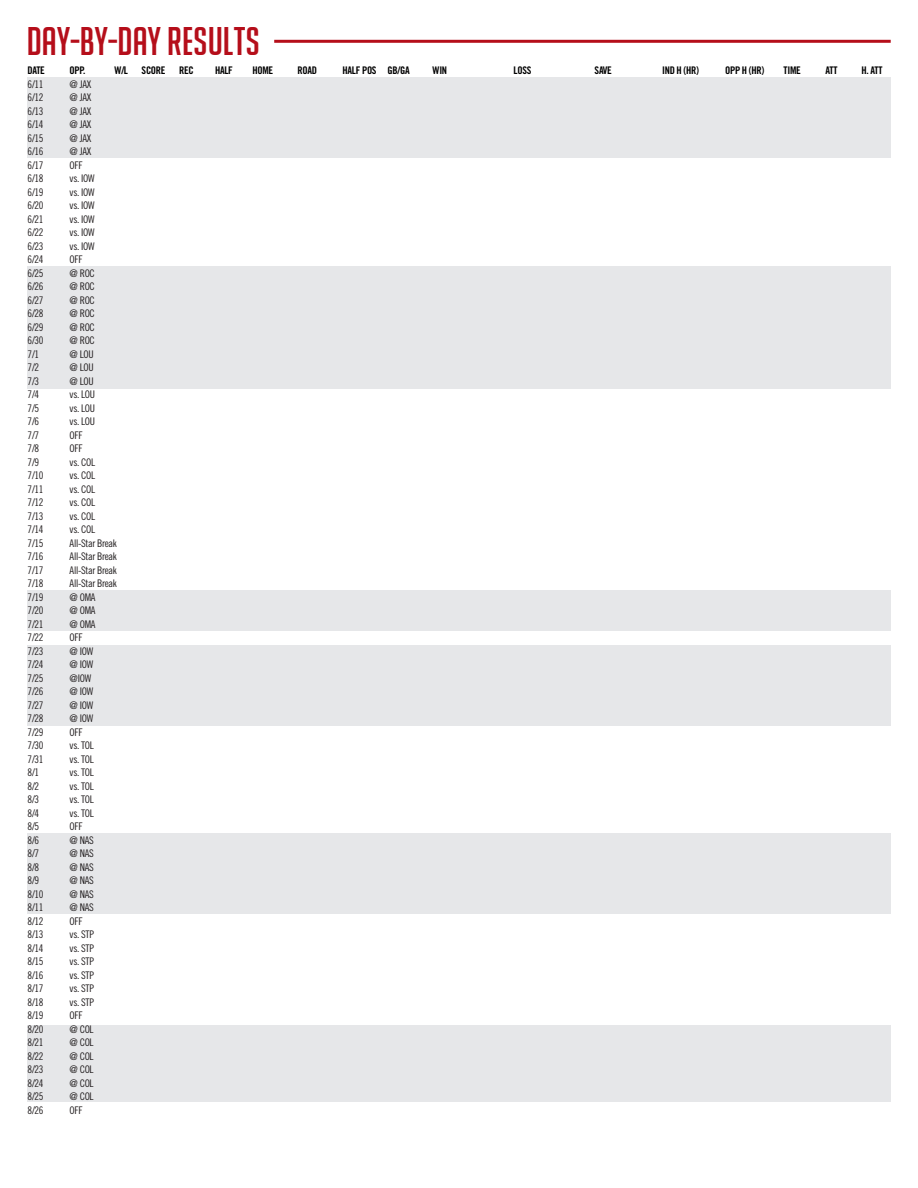
<style>
.page{position:relative;width:918px;height:1188px;background:#fff}
.page>*{position:absolute;margin:0;border:0;box-sizing:border-box;transform-origin:0 0}
.t1{font:39px "Big Noodle Titling";color:#b50e1a}
.t2{font:10.5px "Trade Gothic LT Std Cn 18";letter-spacing:-.03em;color:#231f20}
.t3{font:10.5px "Trade Gothic LT Std Bd Cn 20";letter-spacing:-.03em;color:#000}
</style>
<div class="page">
<div style="left:28px;top:833px;width:863px;height:81px;background:#e6e7e9"></div>
<div style="left:28px;top:646px;width:863px;height:80px;background:#e6e7e9"></div>
<div style="left:28px;top:590px;width:863px;height:41px;background:#e6e7e9"></div>
<div style="left:28px;top:267px;width:863px;height:122px;background:#e6e7e9"></div>
<div style="left:28px;top:1025px;width:863px;height:76px;background:#e6e7e9"></div>
<hr style="left:274px;top:40px;width:617px;height:3px;background:#b50e1a">
<div style="left:28px;top:77px;width:863px;height:81px;background:#e6e7e9"></div>
<p class="t1" style="left:27px;top:20px;width:235px">DAY-BY-DAY RESULTS</p>
<p class="t3" style="left:28px;top:64px;width:19px">DATE</p>
<p class="t3" style="left:70px;top:64px;width:17px">OPP.</p>
<p class="t3" style="left:115px;top:64px;width:15px">W/L</p>
<p class="t3" style="left:142px;top:64px;width:25px">SCORE</p>
<p class="t3" style="left:179px;top:64px;width:16px">REC</p>
<p class="t3" style="left:215px;top:64px;width:19px">HALF</p>
<p class="t3" style="left:253px;top:64px;width:22px">HOME</p>
<p class="t3" style="left:298px;top:64px;width:21px">ROAD</p>
<p class="t3" style="left:343px;top:64px;width:69px">HALF POS GB/GA</p>
<p class="t3" style="left:433px;top:64px;width:16px">WIN</p>
<p class="t3" style="left:514px;top:64px;width:19px">LOSS</p>
<p class="t3" style="left:595px;top:64px;width:19px">SAVE</p>
<p class="t3" style="left:662px;top:64px;width:38px">IND H (HR)</p>
<p class="t3" style="left:725px;top:64px;width:41px">OPP H (HR)</p>
<p class="t3" style="left:784px;top:64px;width:19px">TIME</p>
<p class="t3" style="left:826px;top:64px;width:13px">ATT</p>
<p class="t3" style="left:862px;top:64px;width:22px">H. ATT</p>
<p class="t2" style="left:28px;top:78px;width:17px">6/11</p>
<p class="t2" style="left:70px;top:78px;width:23px">@ JAX</p>
<p class="t2" style="left:28px;top:91px;width:17px">6/12</p>
<p class="t2" style="left:70px;top:91px;width:23px">@ JAX</p>
<p class="t2" style="left:28px;top:105px;width:17px">6/13</p>
<p class="t2" style="left:70px;top:105px;width:23px">@ JAX</p>
<p class="t2" style="left:28px;top:118px;width:17px">6/14</p>
<p class="t2" style="left:70px;top:118px;width:23px">@ JAX</p>
<p class="t2" style="left:28px;top:132px;width:17px">6/15</p>
<p class="t2" style="left:70px;top:132px;width:23px">@ JAX</p>
<p class="t2" style="left:28px;top:145px;width:17px">6/16</p>
<p class="t2" style="left:70px;top:145px;width:23px">@ JAX</p>
<p class="t2" style="left:28px;top:159px;width:17px">6/17</p>
<p class="t2" style="left:70px;top:159px;width:14px">OFF</p>
<p class="t2" style="left:28px;top:172px;width:17px">6/18</p>
<p class="t2" style="left:70px;top:172px;width:26px">vs. IOW</p>
<p class="t2" style="left:28px;top:186px;width:17px">6/19</p>
<p class="t2" style="left:70px;top:186px;width:26px">vs. IOW</p>
<p class="t2" style="left:28px;top:199px;width:17px">6/20</p>
<p class="t2" style="left:70px;top:199px;width:26px">vs. IOW</p>
<p class="t2" style="left:28px;top:213px;width:17px">6/21</p>
<p class="t2" style="left:70px;top:213px;width:26px">vs. IOW</p>
<p class="t2" style="left:28px;top:226px;width:17px">6/22</p>
<p class="t2" style="left:70px;top:226px;width:26px">vs. IOW</p>
<p class="t2" style="left:28px;top:240px;width:17px">6/23</p>
<p class="t2" style="left:70px;top:240px;width:26px">vs. IOW</p>
<p class="t2" style="left:28px;top:253px;width:17px">6/24</p>
<p class="t2" style="left:70px;top:253px;width:14px">OFF</p>
<p class="t2" style="left:28px;top:267px;width:17px">6/25</p>
<p class="t2" style="left:70px;top:267px;width:27px">@ ROC</p>
<p class="t2" style="left:28px;top:280px;width:17px">6/26</p>
<p class="t2" style="left:70px;top:280px;width:27px">@ ROC</p>
<p class="t2" style="left:28px;top:294px;width:17px">6/27</p>
<p class="t2" style="left:70px;top:294px;width:27px">@ ROC</p>
<p class="t2" style="left:28px;top:307px;width:17px">6/28</p>
<p class="t2" style="left:70px;top:307px;width:27px">@ ROC</p>
<p class="t2" style="left:28px;top:321px;width:17px">6/29</p>
<p class="t2" style="left:70px;top:321px;width:27px">@ ROC</p>
<p class="t2" style="left:28px;top:334px;width:17px">6/30</p>
<p class="t2" style="left:70px;top:334px;width:27px">@ ROC</p>
<p class="t2" style="left:28px;top:348px;width:13px">7/1</p>
<p class="t2" style="left:70px;top:348px;width:26px">@ LOU</p>
<p class="t2" style="left:28px;top:361px;width:13px">7/2</p>
<p class="t2" style="left:70px;top:361px;width:26px">@ LOU</p>
<p class="t2" style="left:28px;top:375px;width:13px">7/3</p>
<p class="t2" style="left:70px;top:375px;width:26px">@ LOU</p>
<p class="t2" style="left:28px;top:388px;width:13px">7/4</p>
<p class="t2" style="left:70px;top:388px;width:27px">vs. LOU</p>
<p class="t2" style="left:28px;top:402px;width:13px">7/5</p>
<p class="t2" style="left:70px;top:402px;width:27px">vs. LOU</p>
<p class="t2" style="left:28px;top:415px;width:13px">7/6</p>
<p class="t2" style="left:70px;top:415px;width:27px">vs. LOU</p>
<p class="t2" style="left:28px;top:429px;width:13px">7/7</p>
<p class="t2" style="left:70px;top:429px;width:14px">OFF</p>
<p class="t2" style="left:28px;top:442px;width:13px">7/8</p>
<p class="t2" style="left:70px;top:442px;width:14px">OFF</p>
<p class="t2" style="left:28px;top:456px;width:13px">7/9</p>
<p class="t2" style="left:70px;top:456px;width:27px">vs. COL</p>
<p class="t2" style="left:28px;top:469px;width:17px">7/10</p>
<p class="t2" style="left:70px;top:469px;width:27px">vs. COL</p>
<p class="t2" style="left:28px;top:483px;width:17px">7/11</p>
<p class="t2" style="left:70px;top:483px;width:27px">vs. COL</p>
<p class="t2" style="left:28px;top:496px;width:17px">7/12</p>
<p class="t2" style="left:70px;top:496px;width:27px">vs. COL</p>
<p class="t2" style="left:28px;top:510px;width:17px">7/13</p>
<p class="t2" style="left:70px;top:510px;width:27px">vs. COL</p>
<p class="t2" style="left:28px;top:523px;width:17px">7/14</p>
<p class="t2" style="left:70px;top:523px;width:27px">vs. COL</p>
<p class="t2" style="left:28px;top:537px;width:17px">7/15</p>
<p class="t2" style="left:70px;top:537px;width:49px">All-Star Break</p>
<p class="t2" style="left:28px;top:550px;width:17px">7/16</p>
<p class="t2" style="left:70px;top:550px;width:49px">All-Star Break</p>
<p class="t2" style="left:28px;top:564px;width:17px">7/17</p>
<p class="t2" style="left:70px;top:564px;width:49px">All-Star Break</p>
<p class="t2" style="left:28px;top:577px;width:17px">7/18</p>
<p class="t2" style="left:70px;top:577px;width:49px">All-Star Break</p>
<p class="t2" style="left:28px;top:591px;width:17px">7/19</p>
<p class="t2" style="left:70px;top:591px;width:27px">@ OMA</p>
<p class="t2" style="left:28px;top:604px;width:17px">7/20</p>
<p class="t2" style="left:70px;top:604px;width:27px">@ OMA</p>
<p class="t2" style="left:28px;top:618px;width:17px">7/21</p>
<p class="t2" style="left:70px;top:618px;width:27px">@ OMA</p>
<p class="t2" style="left:28px;top:631px;width:17px">7/22</p>
<p class="t2" style="left:70px;top:631px;width:14px">OFF</p>
<p class="t2" style="left:28px;top:645px;width:17px">7/23</p>
<p class="t2" style="left:70px;top:645px;width:25px">@ IOW</p>
<p class="t2" style="left:28px;top:658px;width:17px">7/24</p>
<p class="t2" style="left:70px;top:658px;width:25px">@ IOW</p>
<p class="t2" style="left:28px;top:672px;width:17px">7/25</p>
<p class="t2" style="left:70px;top:672px;width:23px">@IOW</p>
<p class="t2" style="left:28px;top:685px;width:17px">7/26</p>
<p class="t2" style="left:70px;top:685px;width:25px">@ IOW</p>
<p class="t2" style="left:28px;top:699px;width:17px">7/27</p>
<p class="t2" style="left:70px;top:699px;width:25px">@ IOW</p>
<p class="t2" style="left:28px;top:712px;width:17px">7/28</p>
<p class="t2" style="left:70px;top:712px;width:25px">@ IOW</p>
<p class="t2" style="left:28px;top:726px;width:17px">7/29</p>
<p class="t2" style="left:70px;top:726px;width:14px">OFF</p>
<p class="t2" style="left:28px;top:739px;width:17px">7/30</p>
<p class="t2" style="left:70px;top:739px;width:26px">vs. TOL</p>
<p class="t2" style="left:28px;top:753px;width:17px">7/31</p>
<p class="t2" style="left:70px;top:753px;width:26px">vs. TOL</p>
<p class="t2" style="left:28px;top:766px;width:13px">8/1</p>
<p class="t2" style="left:70px;top:766px;width:26px">vs. TOL</p>
<p class="t2" style="left:28px;top:780px;width:13px">8/2</p>
<p class="t2" style="left:70px;top:780px;width:26px">vs. TOL</p>
<p class="t2" style="left:28px;top:793px;width:13px">8/3</p>
<p class="t2" style="left:70px;top:793px;width:26px">vs. TOL</p>
<p class="t2" style="left:28px;top:807px;width:13px">8/4</p>
<p class="t2" style="left:70px;top:807px;width:26px">vs. TOL</p>
<p class="t2" style="left:28px;top:820px;width:13px">8/5</p>
<p class="t2" style="left:70px;top:820px;width:14px">OFF</p>
<p class="t2" style="left:28px;top:834px;width:13px">8/6</p>
<p class="t2" style="left:70px;top:834px;width:26px">@ NAS</p>
<p class="t2" style="left:28px;top:847px;width:13px">8/7</p>
<p class="t2" style="left:70px;top:847px;width:26px">@ NAS</p>
<p class="t2" style="left:28px;top:861px;width:13px">8/8</p>
<p class="t2" style="left:70px;top:861px;width:26px">@ NAS</p>
<p class="t2" style="left:28px;top:874px;width:13px">8/9</p>
<p class="t2" style="left:70px;top:874px;width:26px">@ NAS</p>
<p class="t2" style="left:28px;top:888px;width:17px">8/10</p>
<p class="t2" style="left:70px;top:888px;width:26px">@ NAS</p>
<p class="t2" style="left:28px;top:901px;width:17px">8/11</p>
<p class="t2" style="left:70px;top:901px;width:26px">@ NAS</p>
<p class="t2" style="left:28px;top:915px;width:17px">8/12</p>
<p class="t2" style="left:70px;top:915px;width:14px">OFF</p>
<p class="t2" style="left:28px;top:928px;width:17px">8/13</p>
<p class="t2" style="left:70px;top:928px;width:26px">vs. STP</p>
<p class="t2" style="left:28px;top:942px;width:17px">8/14</p>
<p class="t2" style="left:70px;top:942px;width:26px">vs. STP</p>
<p class="t2" style="left:28px;top:955px;width:17px">8/15</p>
<p class="t2" style="left:70px;top:955px;width:26px">vs. STP</p>
<p class="t2" style="left:28px;top:969px;width:17px">8/16</p>
<p class="t2" style="left:70px;top:969px;width:26px">vs. STP</p>
<p class="t2" style="left:28px;top:982px;width:17px">8/17</p>
<p class="t2" style="left:70px;top:982px;width:26px">vs. STP</p>
<p class="t2" style="left:28px;top:996px;width:17px">8/18</p>
<p class="t2" style="left:70px;top:996px;width:26px">vs. STP</p>
<p class="t2" style="left:28px;top:1009px;width:17px">8/19</p>
<p class="t2" style="left:70px;top:1009px;width:14px">OFF</p>
<p class="t2" style="left:28px;top:1023px;width:17px">8/20</p>
<p class="t2" style="left:70px;top:1023px;width:26px">@ COL</p>
<p class="t2" style="left:28px;top:1036px;width:17px">8/21</p>
<p class="t2" style="left:70px;top:1036px;width:26px">@ COL</p>
<p class="t2" style="left:28px;top:1050px;width:17px">8/22</p>
<p class="t2" style="left:70px;top:1050px;width:26px">@ COL</p>
<p class="t2" style="left:28px;top:1063px;width:17px">8/23</p>
<p class="t2" style="left:70px;top:1063px;width:26px">@ COL</p>
<p class="t2" style="left:28px;top:1077px;width:17px">8/24</p>
<p class="t2" style="left:70px;top:1077px;width:26px">@ COL</p>
<p class="t2" style="left:28px;top:1090px;width:17px">8/25</p>
<p class="t2" style="left:70px;top:1090px;width:26px">@ COL</p>
<p class="t2" style="left:28px;top:1104px;width:17px">8/26</p>
<p class="t2" style="left:70px;top:1104px;width:14px">OFF</p>
</div>
